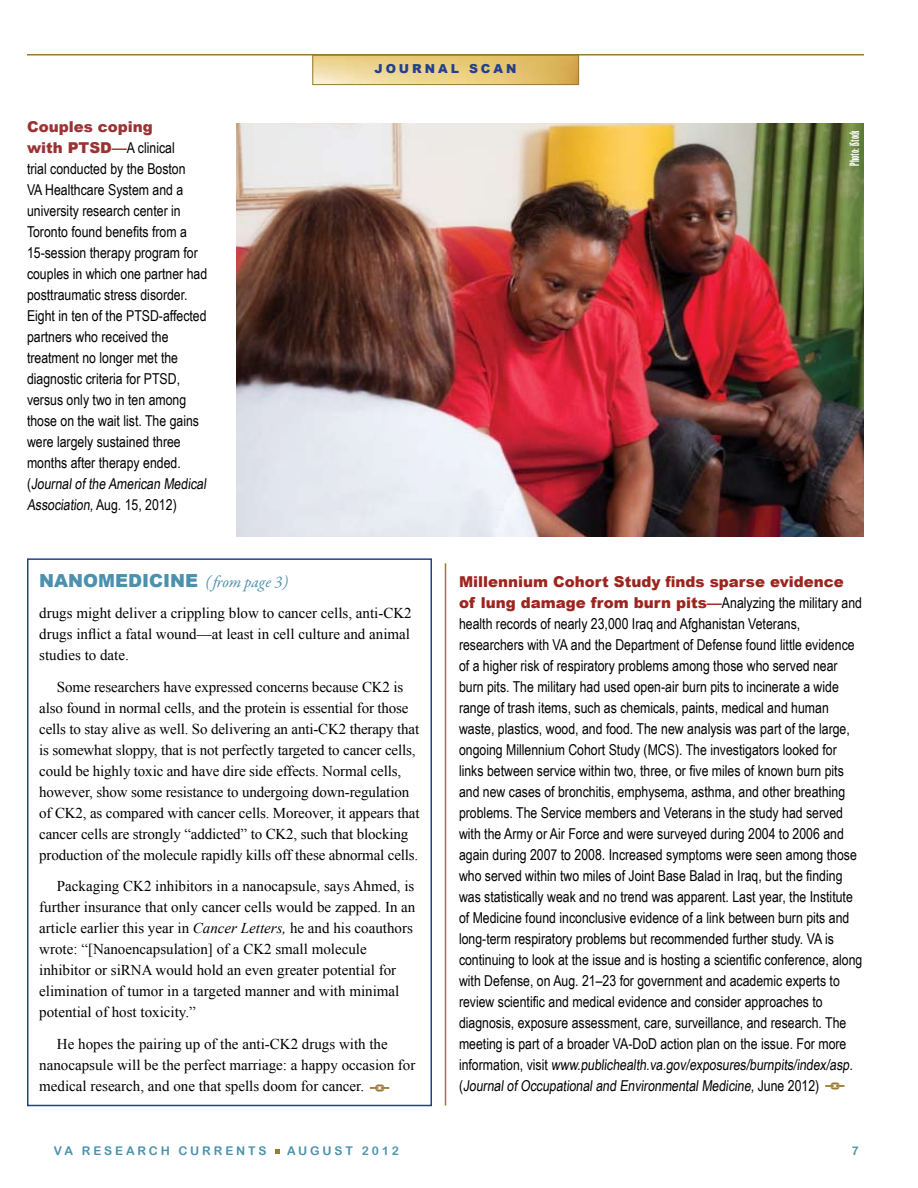
<style>
.page{position:relative;width:918px;height:1188px;background:#fff}
.page>*{position:absolute;margin:0;border:0;box-sizing:border-box;transform-origin:0 0}
.t1{font:900 18px "Arial";color:#4b91ad}
.t2{font:15px/21px "Arial Narrow";color:#000}
.t3{font:15px/21px "Times New Roman";color:#000}
.t4{font:900 15px/21px "Arial";color:#9d2520}
.t5{font:900 15px/21px "Arial";color:#9a3434}
.t6{font:900 12.45px "Arial";color:#23408d}
.t7{font:12px "Arial Rounded MT Bold";letter-spacing:.24em;color:#4b91ad}
.t8{font:700 extra-condensed 12px "Gill Sans";color:#fff}
.s1{font-family:"Arial Narrow";font-weight:400;color:#000}
.s2{font-family:"Garamond Premr Pro";font-weight:400;font-style:italic;font-size:16.5px}
.s3{font-style:italic}
</style>
<div class="page">
<svg style="left:275px;top:1149px;width:5px;height:5px"></svg>
<img style="left:314px;top:57px;width:263px;height:26px">
<div style="left:312px;top:55px;width:267px;height:30px;border:1px solid #9a7934"></div>
<hr style="left:27px;top:54px;width:837px;height:2px;background:#9a7934">
<svg style="left:370px;top:1084px;width:19px;height:7px"></svg>
<img style="left:236px;top:123px;width:628px;height:414px">
<div style="left:27px;top:558px;width:405px;height:548px;border:2px solid #23408d"></div>
<hr style="left:445px;top:563px;width:1px;height:543px;background:#9a7934">
<svg style="left:825px;top:1083px;width:20px;height:6px"></svg>
<p class="t5" style="left:27px;top:116px;width:149px">Couples coping with PTSD—<span class="s1">A clinical</span></p>
<p class="t2" style="left:27px;top:158px;width:183px">trial conducted by the Boston<br>VA Healthcare System and a university research center in<br>Toronto found benefits from a<br>15-session therapy program for couples in which one partner had posttraumatic stress disorder.<br>Eight in ten of the PTSD-affected partners who received the treatment no longer met the diagnostic criteria for PTSD, versus only two in ten among those on the wait list. The gains were largely sustained three months after therapy ended.<br>( Journalofthe American Medical<br>Association,Au g . 1 5 , 2 0 1 2 )</p>
<p class="t6" style="left:374px;top:60px;width:14px">journal</p>
<p class="t6" style="left:469px;top:60px;width:13px">scan</p>
<p class="t8" style="left:847px;top:166px;width:37px;rotate:-90deg">Photo: iStock</p>
<p class="t1" style="left:39px;top:567px;width:251px">NANOMEDICINE <span class="s2">( from page 3)</span></p>
<p class="t3" style="left:39px;top:602px;width:374px;text-align:justify">drugs might deliver a crippling blow to cancer cells, anti-CK2 drugs inflict a fatal wound—at least in cell culture and animal studies to date.</p>
<p class="t3" style="left:39px;top:676px;width:382px;text-indent:18px">Some researchers have expressed concerns because CK2 is also found in normal cells, and the protein is essential for those cells to stay alive as well. So delivering an anti-CK2 therapy that is somewhat sloppy, that is not perfectly targeted to cancer cells, could be highly toxic and have dire side effects. Normal cells, however, show some resistance to undergoing down-regulation of CK2, as compared with cancer cells. Moreover, it appears that cancer cells are strongly “addicted” to CK2, such that blocking production of the molecule rapidly kills off these abnormal cells.</p>
<p class="t3" style="left:39px;top:876px;width:378px;text-indent:18px">Packaging CK2 inhibitors in a nanocapsule, says Ahmed, is further insurance that only cancer cells would be zapped. In an article earlier this year in <span class="s3">Cancer Letters,</span> he and his coauthors wrote: “[Nanoencapsulation] of a CK2 small molecule inhibitor or siRNA would hold an even greater potential for elimination of tumor in a targeted manner and with minimal potential of host toxicity.”</p>
<p class="t3" style="left:39px;top:1034px;width:378px;text-indent:18px">He hopes the pairing up of the anti-CK2 drugs with the nanocapsule will be the perfect marriage: a happy occasion for medical research, and one that spells doom for cancer.</p>
<p class="t7" style="left:54px;top:1143px;width:214px">VA RESEARCH CURRENTS</p>
<p class="t7" style="left:287px;top:1143px;width:47px">AU GUST</p>
<p class="t7" style="left:362px;top:1143px;width:38px">2012</p>
<p class="t4" style="left:459px;top:570px;width:405px">Millennium Cohort Study finds sparse evidence of lung damage from burn pits—<span class="s1">Analyzing the military and</span></p>
<p class="t2" style="left:459px;top:612px;width:405px">health records of nearly 23,000 Iraq and Afghanistan Veterans, researchers with VA and the Department of Defense found little evidence of a higher risk of respiratory problems among those who served near burn pits. The military had used open-air burn pits to incinerate a wide range of trash items, such as chemicals, paints, medical and human waste, plastics, wood, and food. The new analysis was part of the large, ongoing Millennium Cohort Study (MCS). The investigators looked for links between service within two, three, or five miles of known burn pits and new cases of bronchitis, emphysema, asthma, and other breathing problems. The Service members and Veterans in the study had served with the Army or Air Force and were surveyed during 2004 to 2006 and again during 2007 to 2008. Increased symptoms were seen among those who served within two miles of Joint Base Balad in Iraq, but the finding was statistically weak and no trend was apparent. Last year, the Institute of Medicine found inconclusive evidence of a link between burn pits and long-term respiratory problems but recommended further study. VA is continuing to look at the issue and is hosting a scientific conference, along with Defense, on Aug. 21–23 for government and academic experts to review scientific and medical evidence and consider approaches to diagnosis, exposure assessment, care, surveillance, and research. The meeting is part of a broader VA-DoD action plan on the issue. For more<br>i n fo r m a t i o n , v i s i t www.publichealth.va.gov/exposures/burnpits/index/asp. ( JournalofOccupationaland EnvironmentalMedicine, J u n e 2 0 1 2 )</p>
</div>
